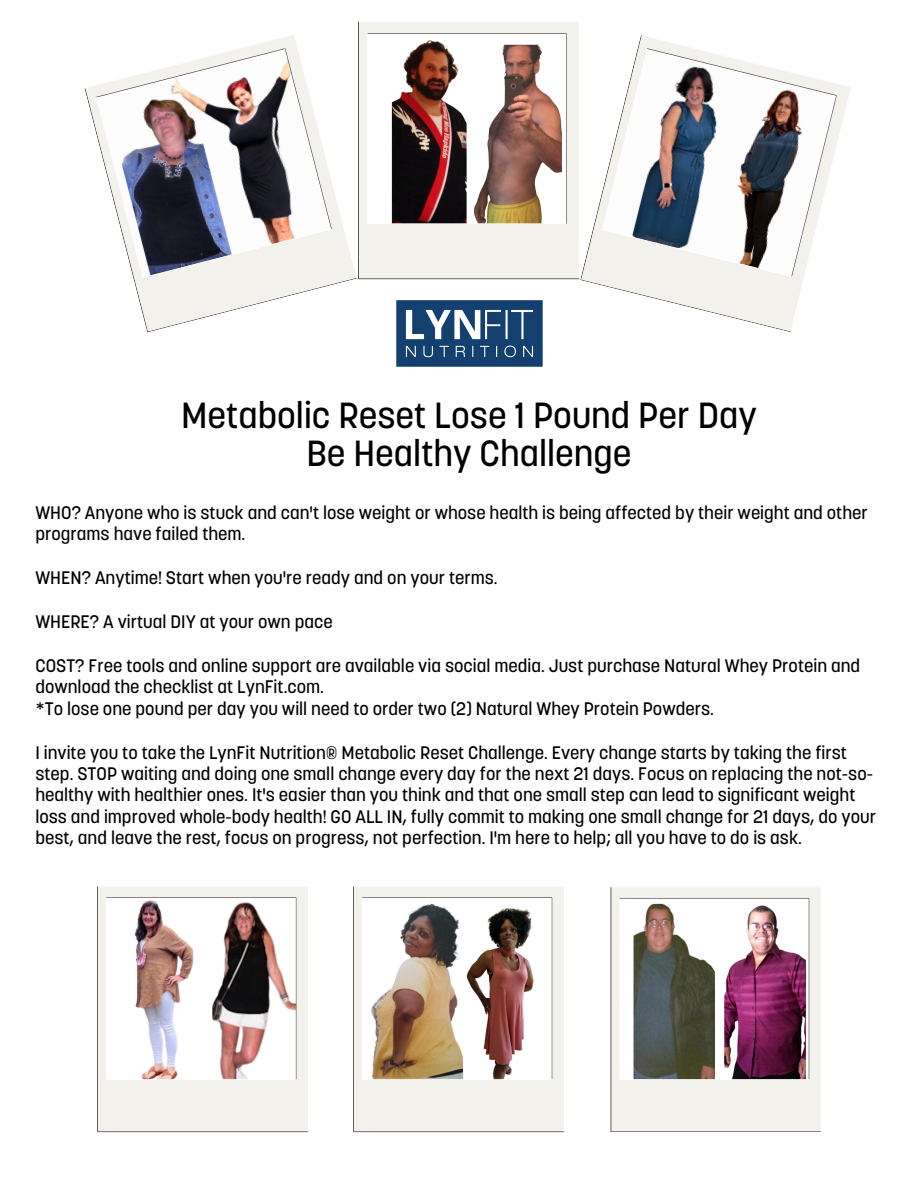
<style>
.page{position:relative;width:918px;height:1188px;background:#fff}
.page>*{position:absolute;margin:0;border:0;box-sizing:border-box;transform-origin:0 0}
.t1{font:500 36px/37.2px "Korolev";color:#000;text-align:center}
.t2{font:500 18px/21.3px "Korolev";color:#000}
.t3{font:10.65px "Arimo";color:#fff}
</style>
<div class="page">
<img style="left:353px;top:886px;width:212px;height:246px">
<svg style="left:84px;top:88px;width:273px;height:244px"></svg>
<svg style="left:85px;top:35px;width:272px;height:243px"></svg>
<img style="left:396px;top:300px;width:147px;height:67px">
<img style="left:358px;top:21px;width:221px;height:258px">
<svg style="left:580px;top:193px;width:22px;height:93px"></svg>
<svg style="left:602px;top:35px;width:249px;height:297px"></svg>
<svg style="left:97px;top:886px;width:212px;height:246px"></svg>
<svg style="left:611px;top:887px;width:210px;height:245px"></svg>
<p class="t1" style="left:181px;top:401px;width:577px">Metabolic Reset Lose 1 Pound Per Day<br>Be Healthy Challenge</p>
<p class="t2" style="left:35px;top:504px;width:834px">WHO? Anyone who is stuck and can't lose weight or whose health is being affected by their weight and other programs have failed them.</p>
<p class="t2" style="left:35px;top:569px;width:464px">WHEN? Anytime! Start when you're ready and on your terms.</p>
<p class="t2" style="left:35px;top:613px;width:299px">WHERE? A virtual DIY at your own pace</p>
<p class="t2" style="left:35px;top:657px;width:826px">COST? Free tools and online support are available via social media. Just purchase Natural Whey Protein and download the checklist at LynFit.com.</p>
<p class="t2" style="left:35px;top:700px;width:680px">*To lose one pound per day you will need to order two (2) Natural Whey Protein Powders.</p>
<p class="t2" style="left:35px;top:743px;width:842px">I invite you to take the LynFit Nutrition® Metabolic Reset Challenge. Every change starts by taking the first step. STOP waiting and doing one small change every day for the next 21 days. Focus on replacing the not-so&shy;healthy with healthier ones. It's easier than you think and that one small step can lead to significant weight loss and improved whole-body health! GO ALL IN, fully commit to making one small change for 21 days, do your best, and leave the rest, focus on progress, not perfection. I'm here to help; all you have to do is ask.</p>
<p class="t3" style="left:554px;top:446px;width:9px">®</p>
</div>
